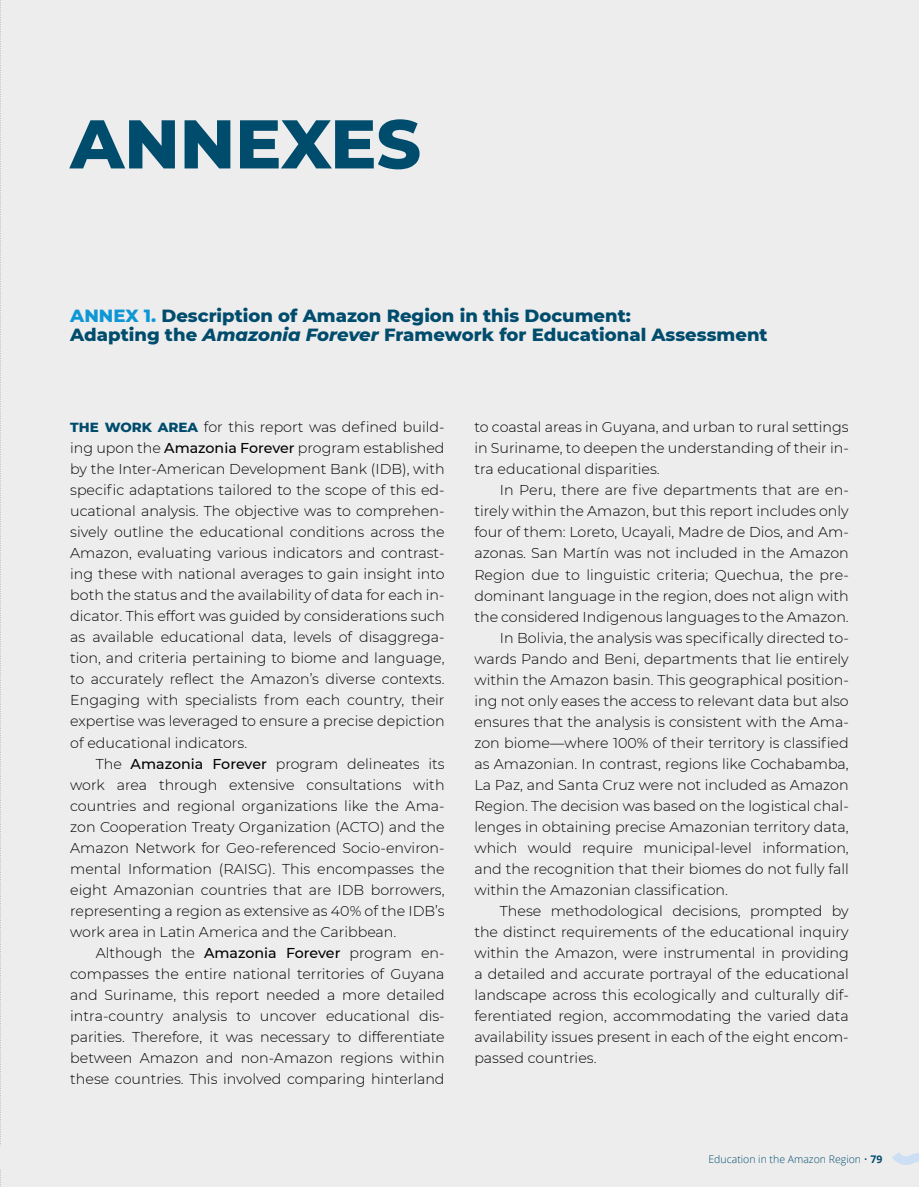
<style>
.page{position:relative;width:919px;height:1187px;background:#fff}
.page>*{position:absolute;margin:0;border:0;box-sizing:border-box;transform-origin:0 0}
.t1{font:800 68.7px "Montserrat";color:#004c6c}
.t2{font:800 18px/19.5px "Montserrat";color:#004c6c}
.t3{font:300 14.25px/21px "Montserrat";color:#000;text-align:justify}
.t4{font:300 10.5px "Open Sans";color:#004c6c}
.s1{color:#0e97d5}
.s2{font-style:italic}
.s3{font-weight:800;font-size:13.5px;color:#004c6c}
.s4{font-weight:500}
.s5{font-weight:700}
</style>
<div class="page">
<div style="left:0;top:0;width:918px;height:1186px;background:#eeedee"></div>
<svg style="left:892px;top:1152px;width:26px;height:13px"></svg>
<svg style="left:0;top:0;width:25px;height:1187px"></svg>
<div style="left:0;top:1145px;width:26px;height:23px;background:#eeedee"></div>
<h1 class="t1" style="left:70px;top:94px;width:352px">ANNEXES</h1>
<p class="t2" style="left:70px;top:304px;width:699px"><span class="s1">ANNEX 1.</span> Description of Amazon Region in this Document:<br>Adapting the <span class="s2">Amazonia Forever</span> Framework for Educational Assessment</p>
<p class="t3" style="left:70px;top:416px;width:376px"><span class="s3">THE WORK AREA</span> for this report was defined build&shy;ing upon the <span class="s4">Amazonia Forever</span> program established by the Inter-American Development Bank (IDB), with specific adaptations tailored to the scope of this ed&shy;ucational analysis. The objective was to comprehen&shy;sively outline the educational conditions across the Amazon, evaluating various indicators and contrast&shy;ing these with national averages to gain insight into both the status and the availability of data for each in&shy;dicator. This effort was guided by considerations such as available educational data, levels of disaggrega&shy;tion, and criteria pertaining to biome and language, to accurately reflect the Amazon’s diverse contexts.<br>Engaging with specialists from each country, their expertise was leveraged to ensure a precise depiction of educational indicators.</p>
<p class="t3" style="left:70px;top:752px;width:376px;text-indent:26px">The <span class="s4">Amazonia Forever</span> program delineates its work area through extensive consultations with countries and regional organizations like the Ama&shy;zon Cooperation Treaty Organization (ACTO) and the Amazon Network for Geo-referenced Socio-environ&shy;mental Information (RAISG). This encompasses the eight Amazonian countries that are IDB borrowers, representing a region as extensive as 40% of the IDB’s work area in Latin America and the Caribbean.</p>
<p class="t3" style="left:70px;top:941px;width:376px;text-indent:26px">Although the <span class="s4">Amazonia Forever</span> program en&shy;compasses the entire national territories of Guyana and Suriname, this report needed a more detailed intra-country analysis to uncover educational dis&shy;parities. Therefore, it was necessary to differentiate between Amazon and non-Amazon regions within these countries. This involved comparing hinterland</p>
<p class="t3" style="left:474px;top:416px;width:376px">to coastal areas in Guyana, and urban to rural settings in Suriname, to deepen the understanding of their in&shy;tra educational disparities.</p>
<p class="t3" style="left:500px;top:479px;width:350px">In Peru, there are five departments that are en-</p>
<p class="t3" style="left:474px;top:500px;width:376px">tirely within the Amazon, but this report includes only</p>
<p class="t3" style="left:474px;top:521px;width:376px">four of them: Loreto, Ucayali, Madre de Dios, and Am-</p>
<p class="t3" style="left:474px;top:542px;width:376px">azonas. San Martín was not included in the Amazon</p>
<p class="t3" style="left:474px;top:563px;width:376px">Region due to linguistic criteria; Quechua, the pre-</p>
<p class="t3" style="left:474px;top:584px;width:376px">dominant language in the region, does not align with</p>
<p class="t3" style="left:474px;top:605px;width:376px">the considered Indigenous languages to the Amazon.</p>
<p class="t3" style="left:500px;top:626px;width:350px">In Bolivia, the analysis was specifically directed to-</p>
<p class="t3" style="left:474px;top:647px;width:376px">wards Pando and Beni, departments that lie entirely</p>
<p class="t3" style="left:474px;top:668px;width:376px">within the Amazon basin. This geographical position-</p>
<p class="t3" style="left:474px;top:689px;width:376px">ing not only eases the access to relevant data but also</p>
<p class="t3" style="left:474px;top:710px;width:376px">ensures that the analysis is consistent with the Ama-</p>
<p class="t3" style="left:474px;top:731px;width:376px">zon biome—where 100% of their territory is classified</p>
<p class="t3" style="left:474px;top:752px;width:376px">as Amazonian. In contrast, regions like Cochabamba,</p>
<p class="t3" style="left:474px;top:773px;width:376px">La Paz, and Santa Cruz were not included as Amazon</p>
<p class="t3" style="left:474px;top:794px;width:376px">Region. The decision was based on the logistical chal-</p>
<p class="t3" style="left:474px;top:815px;width:376px">lenges in obtaining precise Amazonian territory data,</p>
<p class="t3" style="left:474px;top:836px;width:376px">which would require municipal-level information,</p>
<p class="t3" style="left:474px;top:857px;width:376px">and the recognition that their biomes do not fully fall</p>
<p class="t3" style="left:474px;top:878px;width:255px">within the Amazonian classification.</p>
<p class="t3" style="left:500px;top:899px;width:350px">These methodological decisions, prompted by</p>
<p class="t3" style="left:474px;top:920px;width:376px">the distinct requirements of the educational inquiry</p>
<p class="t3" style="left:474px;top:941px;width:376px">within the Amazon, were instrumental in providing</p>
<p class="t3" style="left:474px;top:962px;width:376px">a detailed and accurate portrayal of the educational</p>
<p class="t3" style="left:474px;top:983px;width:376px">landscape across this ecologically and culturally dif-</p>
<p class="t3" style="left:474px;top:1004px;width:376px">ferentiated region, accommodating the varied data</p>
<p class="t3" style="left:474px;top:1025px;width:376px">availability issues present in each of the eight encom-</p>
<p class="t3" style="left:474px;top:1046px;width:124px">passed countries.</p>
<p class="t4" style="left:708px;top:1151px;width:175px">Education in the Amazon Region • <span class="s5">79</span></p>
</div>
